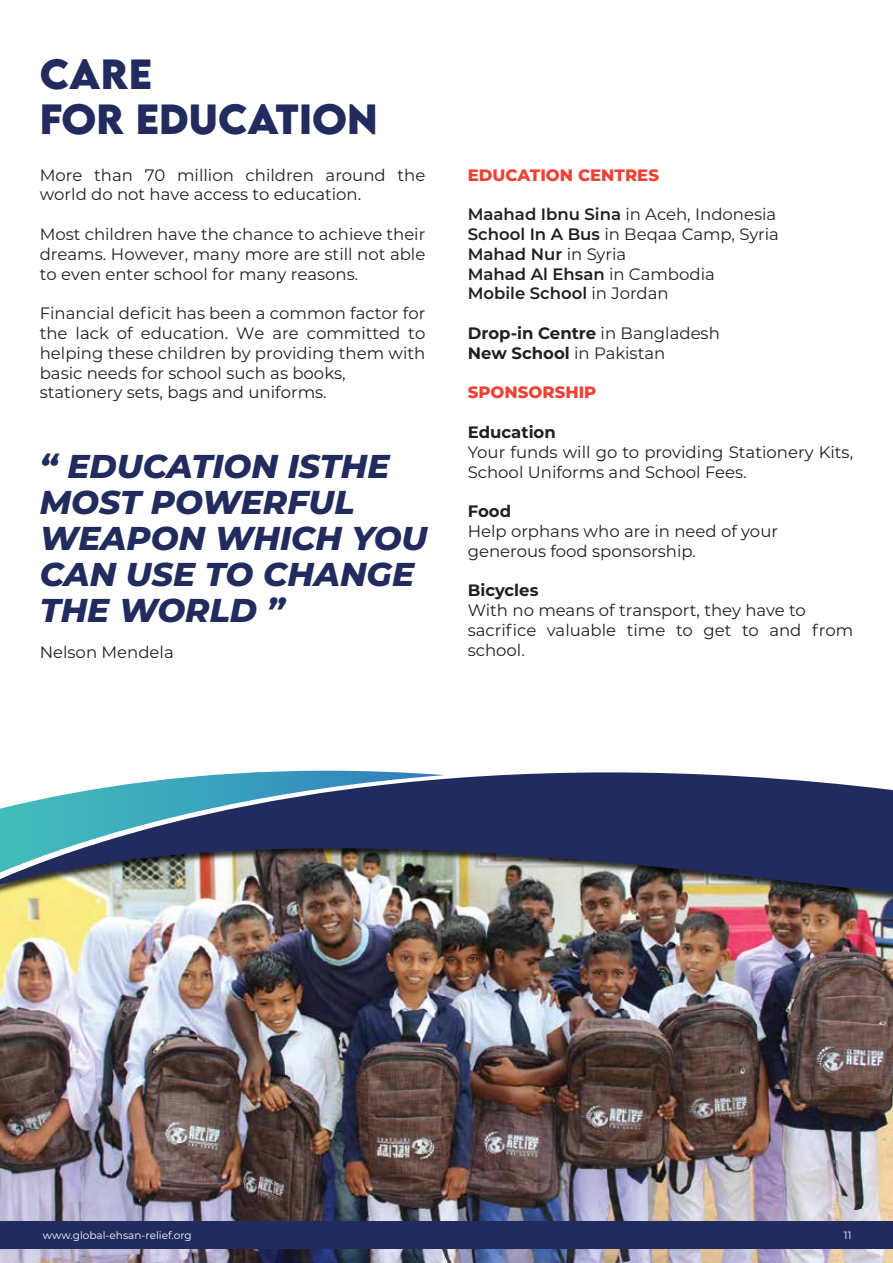
<style>
.page{position:relative;width:893px;height:1263px;background:#fff}
.page>*{position:absolute;margin:0;border:0;box-sizing:border-box;transform-origin:0 0}
.t1{font:700 37.5px/45px "LEMONMILK";color:#212b5d}
.t2{font:italic 800 33px/36px "Montserrat";color:#212b5d}
.t3{font:16.5px/19.8px "Montserrat";color:#231f20}
.t4{font:600 16.5px/19.8px "Montserrat";color:#231f20}
.t5{font:700 16.5px/19.8px "Montserrat";color:#231f20}
.t6{font:800 16.5px "Montserrat";color:#ef4136}
.t7{font:10.5px "Montserrat";color:#fff}
.s1{font-weight:400}
</style>
<div class="page">
<img style="left:0;top:908px;width:893px;height:355px">
<img style="left:0;top:897px;width:893px;height:11px">
<img style="left:0;top:770px;width:893px;height:127px">
<div style="left:0;top:1221px;width:893px;height:28px;background:#212b5d"></div>
<h1 class="t1" style="left:40px;top:52px;width:339px">CARE<br>FOR EDUCATiON</h1>
<p class="t3" style="left:40px;top:164px;width:387px">More than 70 million children around the world do not have access to education.</p>
<p class="t3" style="left:40px;top:224px;width:387px;text-align:justify">Most children have the chance to achieve their dreams. However, many more are still not able to even enter school for many reasons.</p>
<p class="t3" style="left:40px;top:303px;width:387px">Financial deficit has been a common factor for the lack of education. We are committed to helping these children by providing them with basic needs for school such as books, stationery sets, bags and uniforms.</p>
<h2 class="t2" style="left:40px;top:447px;width:389px">“ EDUCATION ISTHE<br>MOST POWERFUL<br>WEAPON WHICH YOU<br>CAN USE TO CHANGE<br>THE WORLD ”</h2>
<p class="t3" style="left:40px;top:642px;width:135px">Nelson Mendela</p>
<p class="t6" style="left:468px;top:163px;width:193px">EDUCATION CENTRES</p>
<p class="t4" style="left:468px;top:204px;width:313px">Maahad Ibnu Sina <span class="s1">in Aceh, Indonesia<br></span>School In A Bus <span class="s1">in Beqaa Camp, Syria<br></span>Mahad Nur <span class="s1">in Syria<br></span>Mahad Al Ehsan <span class="s1">in Cambodia<br></span>Mobile School <span class="s1">in Jordan</span></p>
<p class="t5" style="left:468px;top:322px;width:254px">Drop-in Centre <span class="s1">in Bangladesh<br></span>New School <span class="s1">in Pakistan</span></p>
<p class="t6" style="left:468px;top:380px;width:130px">SPONSORSHIP</p>
<p class="t5" style="left:468px;top:421px;width:90px">Education</p>
<p class="t3" style="left:468px;top:441px;width:387px">Your funds will go to providing Stationery Kits,<br>School Uniforms and School Fees.</p>
<p class="t5" style="left:468px;top:501px;width:45px">Food</p>
<p class="t3" style="left:468px;top:521px;width:312px">Help orphans who are in need of your generous food sponsorship.</p>
<p class="t5" style="left:468px;top:580px;width:72px">Bicycles</p>
<p class="t3" style="left:468px;top:600px;width:387px">With no means of transport, they have to sacrifice valuable time to get to and from school.</p>
<p class="t7" style="left:43px;top:1228px;width:150px">www.global-ehsan-relief.org</p>
<p class="t7" style="left:844px;top:1228px;width:9px">11</p>
</div>
